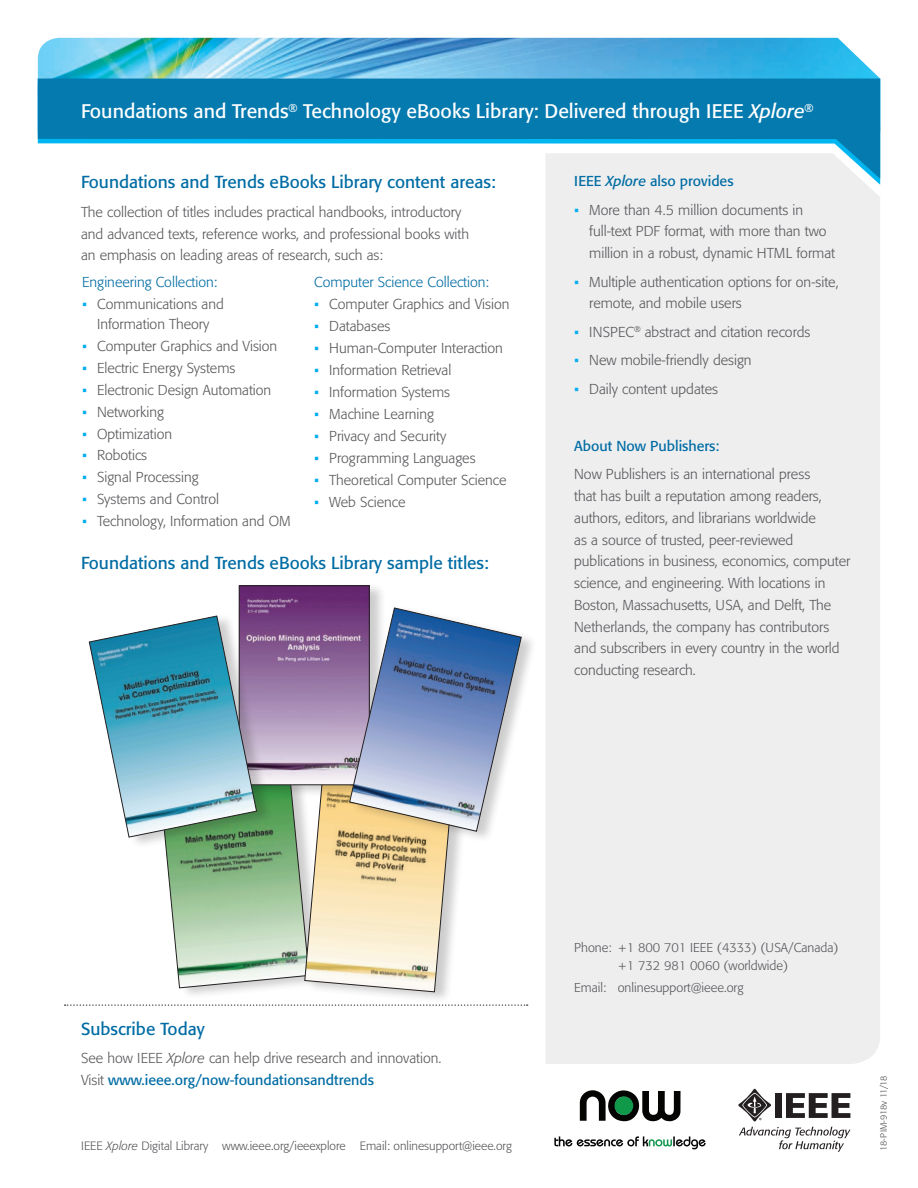
<style>
.page{position:relative;width:918px;height:1188px;background:#fff}
.page>*{position:absolute;margin:0;border:0;box-sizing:border-box;transform-origin:0 0}
.t1{font:19.5px "Formata";color:#fff}
.t2{font:17.25px "Formata";color:#006ca4}
.t3{font:300 14.25px/21.8px "Formata";color:#57565a}
.t4{font:300 14.25px "Formata";color:#006ca4}
.t5{font:14.25px "Formata";color:#006ca4}
.t6{font:300 12.75px/18px "Formata";color:#57565a;text-align:center}
.t7{font:300 12px "Formata";color:#57565a}
.t8{font:300 9px "Formata";letter-spacing:-.05em;color:#4b4c4d}
.s1{font-style:italic}
.s2{font-family:"Calibri";font-weight:400;color:#00aeef}
.s3{font-weight:400;color:#006ca4}
</style>
<div class="page">
<div style="left:545px;top:185px;width:335px;height:879px;background:#eeeeef"></div>
<svg style="left:65px;top:1004px;width:463px;height:2px"></svg>
<svg style="left:738px;top:1089px;width:112px;height:63px"></svg>
<div style="left:545px;top:179px;width:335px;height:6px;background:#eeeeef"></div>
<img style="left:38px;top:38px;width:842px;height:41px">
<svg style="left:38px;top:79px;width:842px;height:100px;fill:#057aaf"></svg>
<img style="left:579px;top:1101px;width:93px;height:21px">
<img style="left:580px;top:1090px;width:101px;height:31px">
<img style="left:615px;top:1096px;width:18px;height:19px;border-radius:9px">
<img style="left:616px;top:1098px;width:15px;height:15px;border-radius:8px">
<img style="left:555px;top:1146px;width:149px;height:4px">
<img style="left:554px;top:1136px;width:152px;height:10px">
<div style="left:306px;top:779px;width:163px;height:226px;background:#231f20;opacity:.22"></div>
<div style="left:240px;top:582px;width:147px;height:216px;background:#231f20;opacity:.22"></div>
<img style="left:241px;top:588px;width:127px;height:20px">
<div style="left:351px;top:605px;width:187px;height:238px;background:#231f20;opacity:.22"></div>
<img style="left:89px;top:608px;width:433px;height:384px">
<h1 class="t1" style="left:81px;top:100px;width:734px">Foundations and Trends<sup>®</sup> Technology eBooks Library: Delivered through IEEE <span class="s1">Xplore</span><sup>®</sup></h1>
<p class="t2" style="left:81px;top:172px;width:416px">Foundations and Trends eBooks Library content areas:</p>
<p class="t3" style="left:81px;top:201px;width:390px">The collection of titles includes practical handbooks, introductory and advanced texts, reference works, and professional books with an emphasis on leading areas of research, such as:</p>
<p class="t4" style="left:82px;top:274px;width:137px">Engineering Collection:</p>
<p class="t3" style="left:82px;top:295px;width:143px;line-height:19.5px;text-align:center"><span class="s2">▪</span> Communications and<br>Information Theory</p>
<p class="t3" style="left:82px;top:335px;width:197px"><span class="s2">▪</span> Computer Graphics and Vision</p>
<p class="t3" style="left:82px;top:357px;width:155px"><span class="s2">▪</span> Electric Energy Systems</p>
<p class="t3" style="left:82px;top:379px;width:191px"><span class="s2">▪</span> Electronic Design Automation</p>
<p class="t3" style="left:82px;top:401px;width:83px"><span class="s2">▪</span> Networking</p>
<p class="t3" style="left:82px;top:423px;width:92px"><span class="s2">▪</span> Optimization</p>
<p class="t3" style="left:82px;top:445px;width:67px"><span class="s2">▪</span> Robotics</p>
<p class="t3" style="left:82px;top:467px;width:118px"><span class="s2">▪</span> Signal Processing</p>
<p class="t3" style="left:82px;top:489px;width:139px"><span class="s2">▪</span> Systems and Control</p>
<p class="t3" style="left:82px;top:511px;width:210px"><span class="s2">▪</span> Technology, Information and OM</p>
<p class="t4" style="left:314px;top:274px;width:176px">Computer Science Collection:</p>
<p class="t3" style="left:314px;top:294px;width:197px"><span class="s2">▪</span> Computer Graphics and Vision</p>
<p class="t3" style="left:314px;top:316px;width:78px"><span class="s2">▪</span> Databases</p>
<p class="t3" style="left:314px;top:338px;width:190px"><span class="s2">▪</span> Human-Computer Interaction</p>
<p class="t3" style="left:314px;top:359px;width:139px"><span class="s2">▪</span> Information Retrieval</p>
<p class="t3" style="left:314px;top:381px;width:137px"><span class="s2">▪</span> Information Systems</p>
<p class="t3" style="left:314px;top:403px;width:121px"><span class="s2">▪</span> Machine Learning</p>
<p class="t3" style="left:314px;top:425px;width:133px"><span class="s2">▪</span> Privacy and Security</p>
<p class="t3" style="left:314px;top:447px;width:163px"><span class="s2">▪</span> Programming Languages</p>
<p class="t3" style="left:314px;top:469px;width:194px"><span class="s2">▪</span> Theoretical Computer Science</p>
<p class="t3" style="left:314px;top:491px;width:93px"><span class="s2">▪</span> Web Science</p>
<p class="t2" style="left:81px;top:552px;width:409px">Foundations and Trends eBooks Library sample titles:</p>
<p class="t5" style="left:574px;top:173px;width:161px">IEEE <span class="s1">Xplore</span> also provides</p>
<p class="t3" style="left:589px;top:199px;width:247px;text-indent:-15px"><span class="s2">▪</span> More than 4.5 million documents in full-text PDF format, with more than two million in a robust, dynamic HTML format</p>
<p class="t3" style="left:589px;top:271px;width:251px;text-indent:-15px"><span class="s2">▪</span> Multiple authentication options for on-site, remote, and mobile users</p>
<p class="t3" style="left:574px;top:321px;width:238px"><span class="s2">▪</span> INSPEC<sup>®</sup> abstract and citation records</p>
<p class="t3" style="left:574px;top:350px;width:179px"><span class="s2">▪</span> New mobile-friendly design</p>
<p class="t3" style="left:574px;top:378px;width:145px"><span class="s2">▪</span> Daily content updates</p>
<p class="t5" style="left:574px;top:437px;width:147px">About Now Publishers:</p>
<p class="t3" style="left:574px;top:464px;width:278px">Now Publishers is an international press<br>that has built a reputation among readers, authors, editors, and librarians worldwide<br>as a source of trusted, peer-reviewed publications in business, economics, computer science, and engineering. With locations in Boston, Massachusetts, USA, and Delft, The Netherlands, the company has contributors and subscribers in every country in the world conducting research.</p>
<p class="t2" style="left:81px;top:1018px;width:125px">Subscribe Today</p>
<p class="t3" style="left:81px;top:1047px;width:362px">See how IEEE <span class="s1">Xplore</span> can help drive research and innovation.<br>Visit <span class="s3">www.ieee.org/now-foundationsandtrends</span></p>
<p class="t7" style="left:81px;top:1139px;width:432px">IEEE <span class="s1">Xplore</span> Digital Library www.ieee.org/ieeexplore Email: onlinesupport@ieee.org</p>
<p class="t6" style="left:574px;top:939px;width:266px">Phone: +1 800 701 IEEE (4333) (USA/Canada) +1 732 981 0060 (worldwide)</p>
<p class="t6" style="left:574px;top:979px;width:171px">Email: onlinesupport@ieee.org</p>
<p class="t8" style="left:879px;top:1151px;width:77px;rotate:-90deg">18-PIM-918v 11/18</p>
</div>
